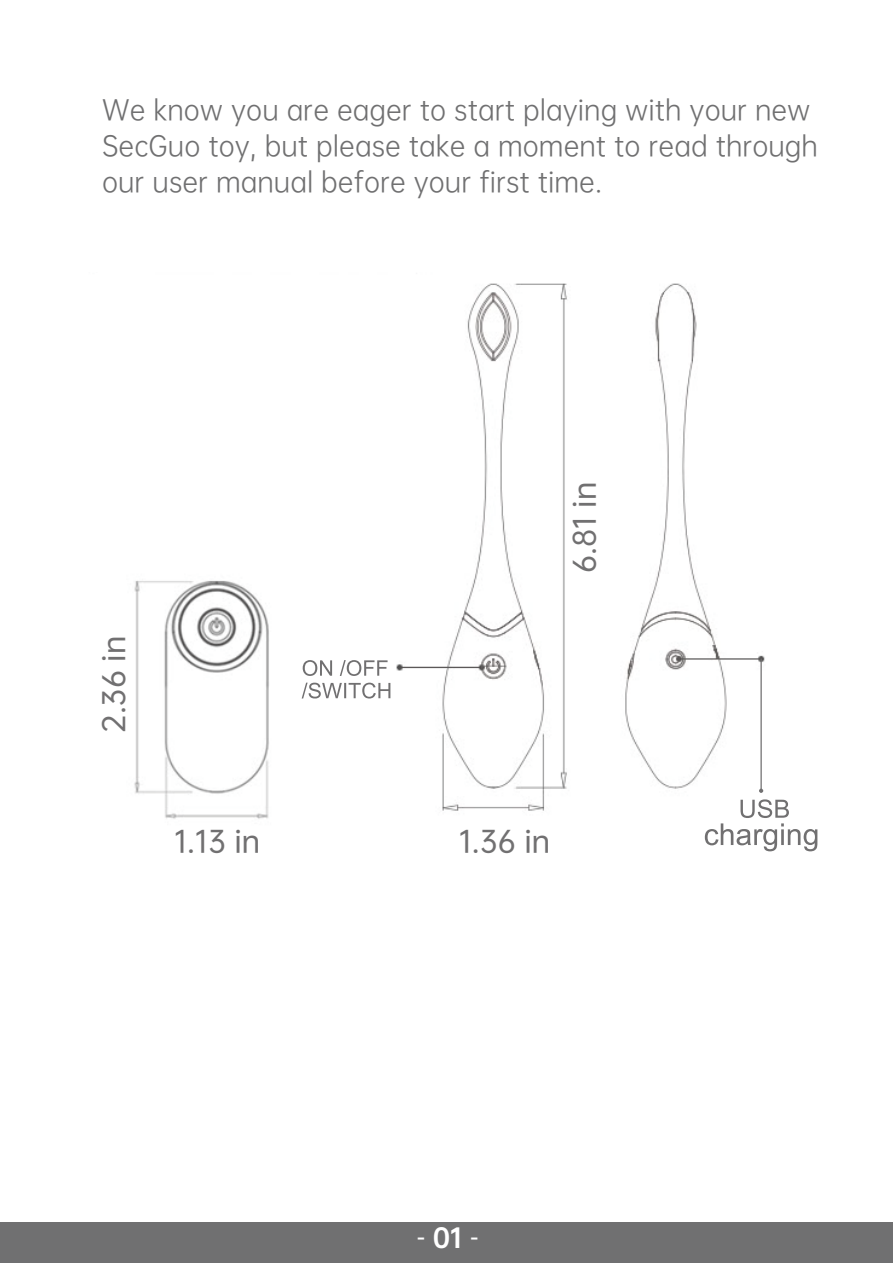
<style>
.page{position:relative;width:893px;height:1263px;background:#fff}
.page>*{position:absolute;margin:0;border:0;box-sizing:border-box;transform-origin:0 0}
.t1{font:28.65px "OPPO Sans M";color:#717071}
.t2{font:27px/36px "OPPO Sans R";color:#707071}
.t3{font:24.9px "OPPO Sans M";color:#fff}
.s1{font-family:"OPPO Sans H"}
</style>
<div class="page">
<div style="left:0;top:1222px;width:893px;height:41px;background:#707071"></div>
<img style="left:134px;top:283px;width:433px;height:536px">
<img style="left:625px;top:283px;width:140px;height:509px">
<svg style="left:302px;top:660px;width:88px;height:38px"></svg>
<svg style="left:705px;top:799px;width:112px;height:52px"></svg>
<hr style="left:760px;top:658px;width:2px;height:132px;background:#717071">
<svg style="left:759px;top:789px;width:4px;height:4px"></svg>
<p class="t2" style="left:102px;top:90px;width:717px">We know you are eager to start playing with your new<br>SecGuo toy, but please take a moment to read through our user manual before your first time.</p>
<p class="t1" style="left:90px;top:733px;width:98px;rotate:-90deg">2.36 in</p>
<p class="t1" style="left:561px;top:573px;width:93px;rotate:-90deg">6.81 in</p>
<p class="t1" style="left:174px;top:818px;width:87px">1.13 in</p>
<p class="t1" style="left:459px;top:818px;width:93px">1.36 in</p>
<p class="t3" style="left:417px;top:1217px;width:64px">- <span class="s1">01</span> -</p>
</div>
